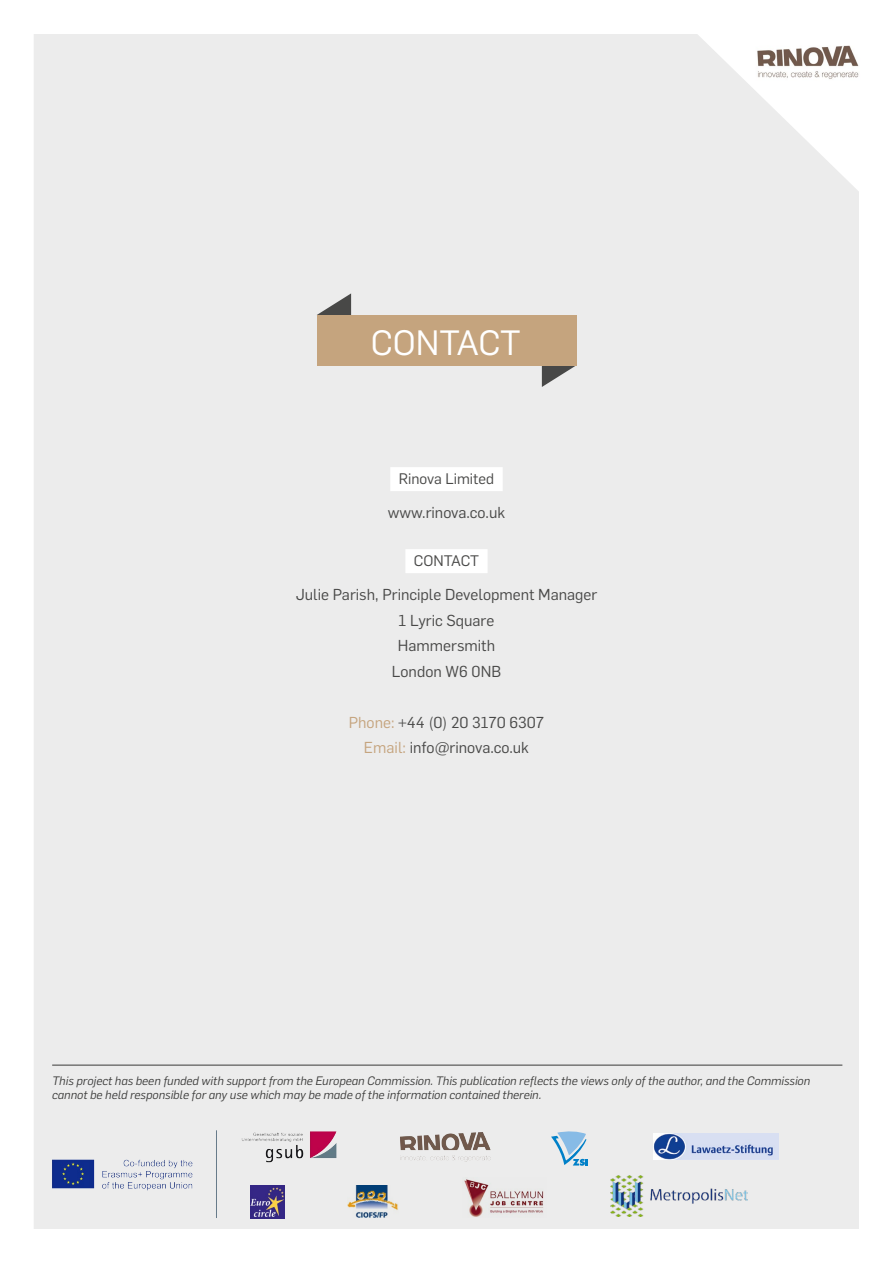
<style>
.page{position:relative;width:893px;height:1263px;background:#fff}
.page>*{position:absolute;margin:0;border:0;box-sizing:border-box;transform-origin:0 0}
.HEAD_Schleife{font:34.5px "Flama";letter-spacing:-.01em;color:#fff}
.t1{font:15.6px/25.5px "Flama";color:#484847;text-align:center}
.t2{font:15px "Flama";color:#484847}
.Disclaimer{font:italic 12px "Flama";color:#3a3a39}
.s1{color:#c5a47e}
</style>
<div class="page">
<div style="left:34px;top:34px;width:825px;height:1195px;background:#ececec"></div>
<svg style="left:542px;top:365px;width:34px;height:22px"></svg>
<svg style="left:317px;top:293px;width:34px;height:22px"></svg>
<div style="left:317px;top:315px;width:259px;height:50px;background:#c5a47e"></div>
<div style="left:390px;top:467px;width:113px;height:24px;background:#fff"></div>
<div style="left:405px;top:549px;width:83px;height:24px;background:#fff"></div>
<hr style="left:216px;top:1130px;width:1px;height:88px;background:#677b8a">
<hr style="left:52px;top:1065px;width:790px;height:1px;background:#3a3a39">
<img style="left:43px;top:1152px;width:156px;height:44px">
<img style="left:463px;top:1177px;width:84px;height:41px">
<img style="left:348px;top:1185px;width:51px;height:33px">
<img style="left:611px;top:1175px;width:137px;height:42px">
<img style="left:251px;top:1185px;width:33px;height:33px">
<svg style="left:549px;top:1129px;width:41px;height:37px;background:#b0cfe5"></svg>
<img style="left:653px;top:1134px;width:125px;height:25px">
<img style="left:394px;top:1121px;width:102px;height:51px">
<img style="left:237px;top:1124px;width:107px;height:43px">
<p class="HEAD_Schleife" style="left:371px;top:319px;width:151px">CONTACT</p>
<p class="t2" style="left:399px;top:468px;width:97px">Rinova Limited</p>
<p class="t1" style="left:388px;top:499px;width:119px">www.rinova.co.uk</p>
<p class="t2" style="left:414px;top:550px;width:67px">CONTACT</p>
<p class="t1" style="left:296px;top:581px;width:303px">Julie Parish, Principle Development Manager<br>1 Lyric Square<br>Hammersmith<br>London W6 0NB</p>
<p class="t1" style="left:349px;top:708px;width:197px"><span class="s1">Phone:</span> +44 (0) 20 3170 6307</p>
<p class="t1" style="left:364px;top:734px;width:167px"><span class="s1">Email:</span> info@rinova.co.uk</p>
<p class="Disclaimer" style="left:52px;top:1072px;width:759px">This project has been funded with support from the European Commission. This publication reflects the views only of the author, and the Commission</p>
<p class="Disclaimer" style="left:52px;top:1087px;width:491px">cannot be held responsible for any use which may be made of the information contained therein.</p>
</div>
